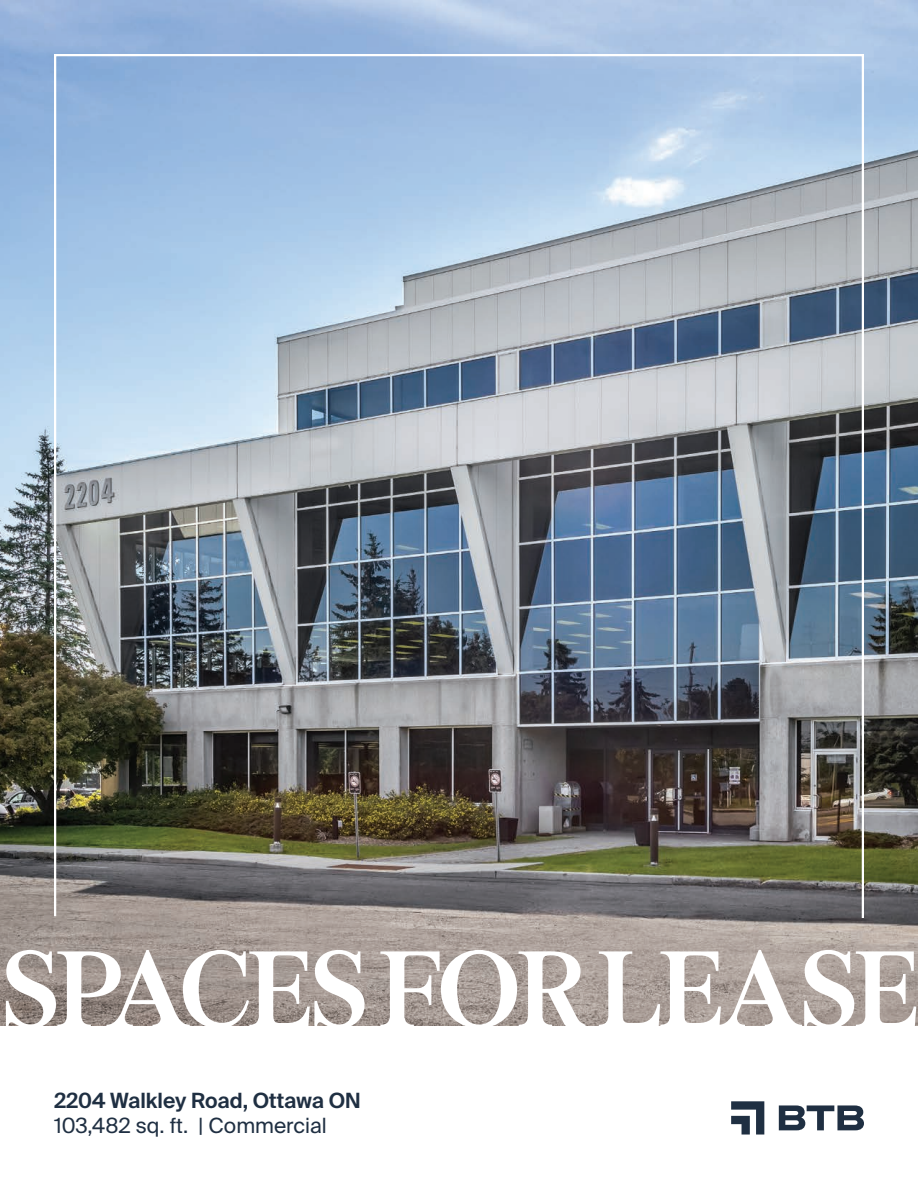
<style>
.page{position:relative;width:918px;height:1188px;background:#fff}
.page>*{position:absolute;margin:0;border:0;box-sizing:border-box;transform-origin:0 0}
.t1{font:600 108px "Burgess Pro";letter-spacing:-.035em;color:#fff}
.t2{font:600 21px "Suisse Intl";color:#1f2f42}
.t3{font:21px "Suisse Intl";color:#1f2f42}
</style>
<div class="page">
<img style="left:0;top:0;width:918px;height:1026px">
<svg style="left:731px;top:1101px;width:33px;height:34px"></svg>
<svg style="left:779px;top:1105px;width:85px;height:25px"></svg>
<img style="left:53px;top:53px;width:812px;height:867px">
<h1 class="t1" style="left:0;top:923px;width:920px">SPACES FOR LEASE</h1>
<p class="t2" style="left:54px;top:1088px;width:308px">2204 Walkley Road, Ottawa ON</p>
<p class="t3" style="left:54px;top:1114px;width:274px">103,482 sq. ft. | Commercial</p>
</div>
